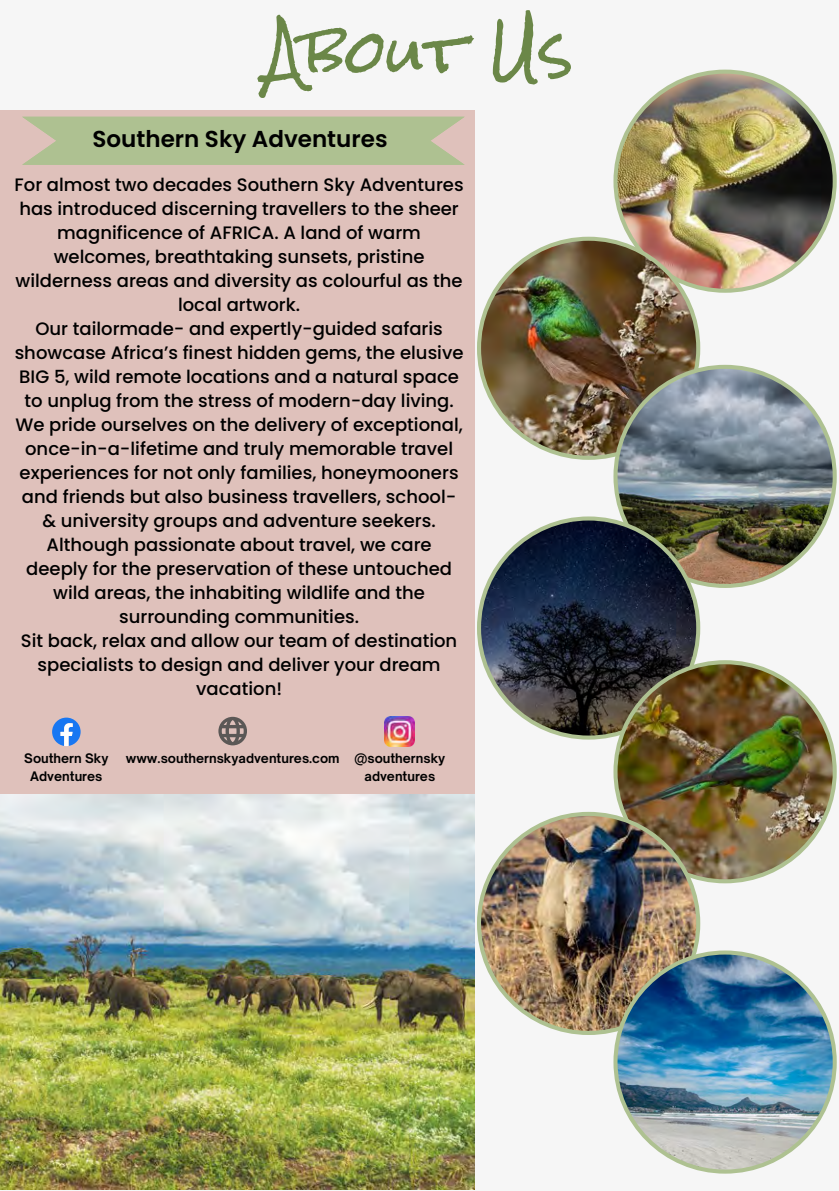
<style>
.page{position:relative;width:839px;height:1191px;background:#fff}
.page>*{position:absolute;margin:0;border:0;box-sizing:border-box;transform-origin:0 0}
.t1{font:58.4px "Rock Salt";color:#6b8748}
.t2{font:600 23px "Poppins";color:#000}
.t3{font:500 18px/24px "Poppins";color:#000;text-align:center}
.t4{font:700 12.6px/17.2px "Open Sauce One";color:#000;text-align:center}
</style>
<div class="page">
<div style="left:0;top:0;width:838px;height:1191px;background:#f6f6f6"></div>
<div style="left:0;top:110px;width:474px;height:685px;background:#dfc1bb"></div>
<svg style="left:218px;top:717px;width:29px;height:28px"></svg>
<svg style="left:52px;top:718px;width:29px;height:28px"></svg>
<img style="left:385px;top:717px;width:30px;height:30px">
<svg style="left:22px;top:117px;width:442px;height:48px;background:#b1c194"></svg>
<img style="left:613px;top:70px;width:223px;height:223px">
<img style="left:477px;top:237px;width:223px;height:223px">
<img style="left:613px;top:365px;width:223px;height:223px">
<svg style="left:477px;top:516px;width:223px;height:224px;background:#454b54"></svg>
<img style="left:613px;top:660px;width:223px;height:223px">
<img style="left:477px;top:812px;width:223px;height:223px">
<img style="left:613px;top:950px;width:223px;height:224px">
<img style="left:0;top:795px;width:474px;height:394px">
<h1 class="t1" style="left:266px;top:20px;width:309px">About Us</h1>
<p class="t2" style="left:93px;top:123px;width:296px">Southern Sky Adventures</p>
<h3 class="t3" style="left:15px;top:173px;width:450px">For almost two decades Southern Sky Adventures has introduced discerning travellers to the sheer magnificence of AFRICA. A land of warm welcomes, breathtaking sunsets, pristine wilderness areas and diversity as colourful as the local artwork.<br>Our tailormade- and expertly-guided safaris showcase Africa’s finest hidden gems, the elusive BIG 5, wild remote locations and a natural space to unplug from the stress of modern-day living.<br>We pride ourselves on the delivery of exceptional, once-in-a-lifetime and truly memorable travel experiences for not only families, honeymooners and friends but also business travellers, school-&amp; university groups and adventure seekers.<br>Although passionate about travel, we care deeply for the preservation of these untouched wild areas, the inhabiting wildlife and the surrounding communities.<br>Sit back, relax and allow our team of destination specialists to design and deliver your dream vacation!</h3>
<p class="t4" style="left:24px;top:750px;width:86px">Southern Sky</p>
<p class="t4" style="left:126px;top:750px;width:215px">www.southernskyadventures.com</p>
<p class="t4" style="left:30px;top:767px;width:74px">Adventures</p>
<p class="t4" style="left:354px;top:750px;width:92px">@southernsky adventures</p>
</div>
